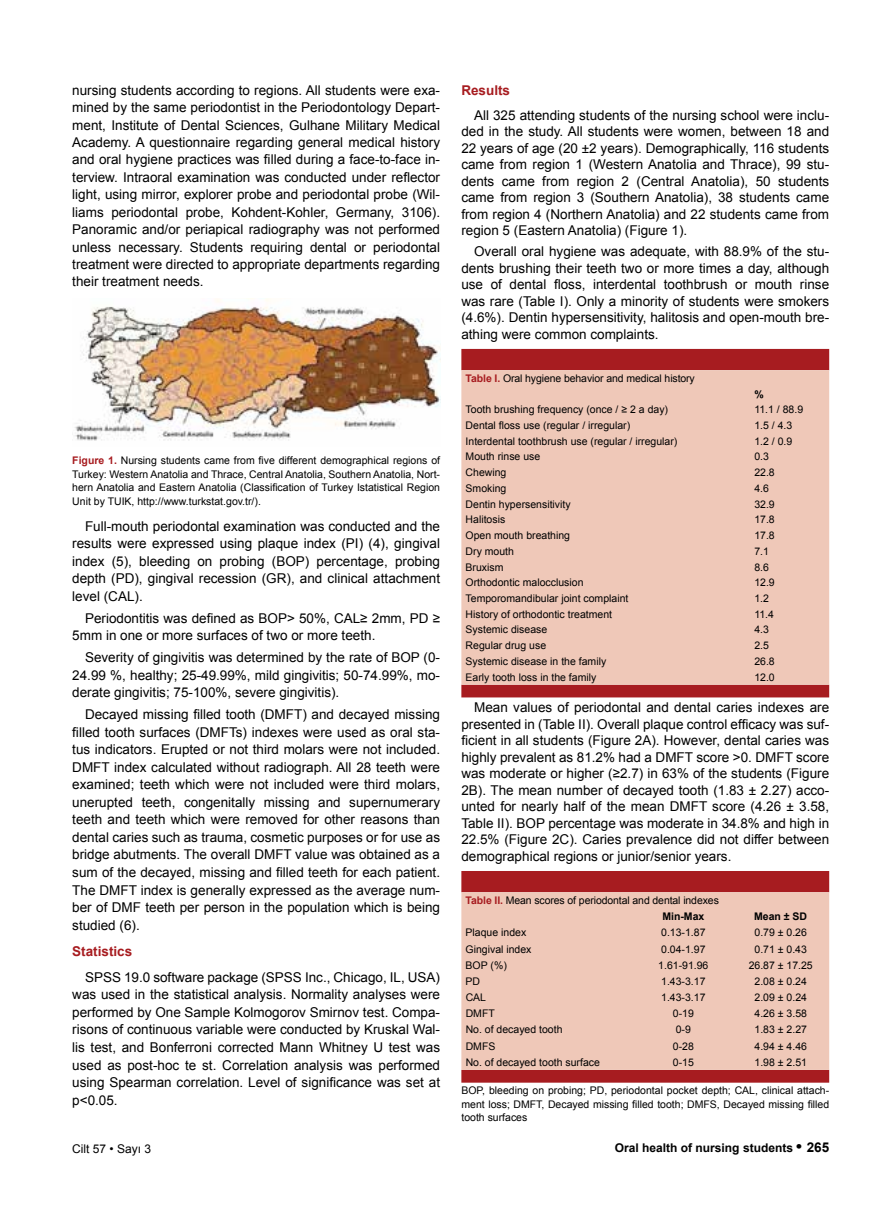
<style>
.page{position:relative;width:893px;height:1212px;background:#fff}
.page>*{position:absolute;margin:0;border:0;box-sizing:border-box;transform-origin:0 0}
.t1{font:13.5px/17.5px "Arial";color:#000;text-align:justify}
.t2{font:700 13.5px "Arial";color:#a71c20}
.t3{font:700 12px "Arial";color:#000}
.t4{font:12px "Arial";color:#000}
.t5{font:10.5px/13.5px "Arial";color:#000;text-align:justify}
.t6{font:700 10.5px "Arial";color:#000}
.s1{font-weight:700;color:#a71c20}
.s2{font-weight:700}
.s3{font-size:16.5px}
.s4{font-size:13.5px}
</style>
<div class="page">
<img style="left:74px;top:298px;width:366px;height:143px">
<div style="left:461px;top:349px;width:368px;height:348px;background:#a71c20"></div>
<div style="left:461px;top:370px;width:368px;height:315px;background:#efc8b8"></div>
<div style="left:461px;top:871px;width:368px;height:212px;background:#a71c20"></div>
<div style="left:461px;top:892px;width:368px;height:178px;background:#efc8b8"></div>
<p class="t1" style="left:72px;top:82px;width:369px">nursing students according to regions. All students were exa&shy;mined by the same periodontist in the Periodontology Depart&shy;ment, Institute of Dental Sciences, Gulhane Military Medical Academy. A questionnaire regarding general medical history and oral hygiene practices was filled during a face-to-face in&shy;terview. Intraoral examination was conducted under reflector light, using mirror, explorer probe and periodontal probe (Wil&shy;liams periodontal probe, Kohdent-Kohler, Germany, 3106).<br>Panoramic and/or periapical radiography was not performed unless necessary. Students requiring dental or periodontal treatment were directed to appropriate departments regarding their treatment needs.</p>
<p class="t5" style="left:72px;top:454px;width:369px"><span class="s1">Figure 1.</span> Nursing students came from five different demographical regions of Turkey: Western Anatolia and Thrace, Central Anatolia, Southern Anatolia, Nort&shy;hern Anatolia and Eastern Anatolia (Classification of Turkey Istatistical Region Unit by TUIK, http://www.turkstat.gov.tr/).</p>
<p class="t1" style="left:72px;top:517px;width:369px;text-indent:13px">Full-mouth periodontal examination was conducted and the results were expressed using plaque index (PI) (4), gingival index (5), bleeding on probing (BOP) percentage, probing depth (PD), gingival recession (GR), and clinical attachment level (CAL).</p>
<p class="t1" style="left:72px;top:609px;width:369px;text-indent:13px">Periodontitis was defined as BOP&gt; 50%, CAL≥ 2mm, PD ≥<br>5mm in one or more surfaces of two or more teeth.</p>
<p class="t1" style="left:72px;top:649px;width:369px;text-indent:13px">Severity of gingivitis was determined by the rate of BOP (0- 24.99 %, healthy; 25-49.99%, mild gingivitis; 50-74.99%, mo&shy;derate gingivitis; 75-100%, severe gingivitis).</p>
<p class="t1" style="left:72px;top:706px;width:369px;text-indent:13px">Decayed missing filled tooth (DMFT) and decayed missing filled tooth surfaces (DMFTs) indexes were used as oral sta&shy;tus indicators. Erupted or not third molars were not included.<br>DMFT index calculated without radiograph. All 28 teeth were examined; teeth which were not included were third molars, unerupted teeth, congenitally missing and supernumerary teeth and teeth which were removed for other reasons than dental caries such as trauma, cosmetic purposes or for use as bridge abutments. The overall DMFT value was obtained as a sum of the decayed, missing and filled teeth for each patient.<br>The DMFT index is generally expressed as the average num&shy;ber of DMF teeth per person in the population which is being studied (6).</p>
<p class="t2" style="left:72px;top:941px;width:62px">Statistics</p>
<p class="t1" style="left:72px;top:968px;width:369px;text-indent:13px">SPSS 19.0 software package (SPSS Inc., Chicago, IL, USA) was used in the statistical analysis. Normality analyses were performed by One Sample Kolmogorov Smirnov test. Compa&shy;risons of continuous variable were conducted by Kruskal Wal&shy;lis test, and Bonferroni corrected Mann Whitney U test was used as post-hoc te st. Correlation analysis was performed using Spearman correlation. Level of significance was set at p&lt;0.05.</p>
<p class="t4" style="left:72px;top:1140px;width:80px">Cilt 57 • Sayı 3</p>
<p class="t2" style="left:461px;top:81px;width:50px">Results</p>
<p class="t1" style="left:461px;top:107px;width:369px;line-height:16.5px;text-indent:13px">All 325 attending students of the nursing school were inclu&shy;ded in the study. All students were women, between 18 and 22 years of age (20 ±2 years). Demographically, 116 students came from region 1 (Western Anatolia and Thrace), 99 stu&shy;dents came from region 2 (Central Anatolia), 50 students came from region 3 (Southern Anatolia), 38 students came from region 4 (Northern Anatolia) and 22 students came from region 5 (Eastern Anatolia) (Figure 1).</p>
<p class="t1" style="left:461px;top:243px;width:369px;line-height:16.5px;text-indent:13px">Overall oral hygiene was adequate, with 88.9% of the stu&shy;dents brushing their teeth two or more times a day, although use of dental floss, interdental toothbrush or mouth rinse was rare (Table I). Only a minority of students were smokers (4.6%). Dentin hypersensitivity, halitosis and open-mouth bre&shy;athing were common complaints.</p>
<p class="t5" style="left:466px;top:371px;width:231px"><span class="s1">Table I.</span> Oral hygiene behavior and medical history</p>
<p class="t6" style="left:754px;top:386px;width:11px">%</p>
<p class="t5" style="left:466px;top:403px;width:204px">Tooth brushing frequency (once / ≥ 2 a day)</p>
<p class="t5" style="left:754px;top:403px;width:50px">11.1 / 88.9</p>
<p class="t5" style="left:466px;top:419px;width:166px">Dental floss use (regular / irregular)</p>
<p class="t5" style="left:754px;top:419px;width:39px">1.5 / 4.3</p>
<p class="t5" style="left:466px;top:434px;width:213px">Interdental toothbrush use (regular / irregular)</p>
<p class="t5" style="left:754px;top:434px;width:39px">1.2 / 0.9</p>
<p class="t5" style="left:466px;top:450px;width:76px">Mouth rinse use</p>
<p class="t5" style="left:754px;top:450px;width:16px">0.3</p>
<p class="t5" style="left:466px;top:466px;width:42px">Chewing</p>
<p class="t5" style="left:754px;top:466px;width:22px">22.8</p>
<p class="t5" style="left:466px;top:482px;width:42px">Smoking</p>
<p class="t5" style="left:754px;top:482px;width:16px">4.6</p>
<p class="t5" style="left:466px;top:497px;width:107px">Dentin hypersensitivity</p>
<p class="t5" style="left:754px;top:497px;width:22px">32.9</p>
<p class="t5" style="left:466px;top:513px;width:41px">Halitosis</p>
<p class="t5" style="left:754px;top:513px;width:22px">17.8</p>
<p class="t5" style="left:466px;top:529px;width:106px">Open mouth breathing</p>
<p class="t5" style="left:754px;top:529px;width:22px">17.8</p>
<p class="t5" style="left:466px;top:544px;width:50px">Dry mouth</p>
<p class="t5" style="left:754px;top:544px;width:16px">7.1</p>
<p class="t5" style="left:466px;top:560px;width:39px">Bruxism</p>
<p class="t5" style="left:754px;top:560px;width:16px">8.6</p>
<p class="t5" style="left:466px;top:576px;width:119px">Orthodontic malocclusion</p>
<p class="t5" style="left:754px;top:576px;width:22px">12.9</p>
<p class="t5" style="left:466px;top:592px;width:164px">Temporomandibular joint complaint</p>
<p class="t5" style="left:754px;top:592px;width:16px">1.2</p>
<p class="t5" style="left:466px;top:607px;width:148px">History of orthodontic treatment</p>
<p class="t5" style="left:754px;top:607px;width:21px">11.4</p>
<p class="t5" style="left:466px;top:623px;width:83px">Systemic disease</p>
<p class="t5" style="left:754px;top:623px;width:16px">4.3</p>
<p class="t5" style="left:466px;top:639px;width:82px">Regular drug use</p>
<p class="t5" style="left:754px;top:639px;width:16px">2.5</p>
<p class="t5" style="left:466px;top:654px;width:142px">Systemic disease in the family</p>
<p class="t5" style="left:754px;top:654px;width:22px">26.8</p>
<p class="t5" style="left:466px;top:670px;width:132px">Early tooth loss in the family</p>
<p class="t5" style="left:754px;top:670px;width:22px">12.0</p>
<p class="t1" style="left:461px;top:699px;width:369px;line-height:16.5px;text-indent:13px">Mean values of periodontal and dental caries indexes are presented in (Table II). Overall plaque control efficacy was suf&shy;ficient in all students (Figure 2A). However, dental caries was highly prevalent as 81.2% had a DMFT score &gt;0. DMFT score was moderate or higher (≥2.7) in 63% of the students (Figure 2B). The mean number of decayed tooth (1.83 ± 2.27) acco&shy;unted for nearly half of the mean DMFT score (4.26 ± 3.58, Table II). BOP percentage was moderate in 34.8% and high in 22.5% (Figure 2C). Caries prevalence did not differ between demographical regions or junior/senior years.</p>
<p class="t5" style="left:662px;top:892px;width:58px;line-height:16.2px;text-indent:-197px"><span class="s1">Table II.</span> Mean scores of periodontal and dental indexes<br><span class="s2">Min-Max</span></p>
<p class="t6" style="left:754px;top:909px;width:55px">Mean ± SD</p>
<p class="t5" style="left:466px;top:926px;width:62px">Plaque index</p>
<p class="t5" style="left:661px;top:926px;width:46px">0.13-1.87</p>
<p class="t5" style="left:754px;top:926px;width:54px">0.79 ± 0.26</p>
<p class="t5" style="left:466px;top:942px;width:67px">Gingival index</p>
<p class="t5" style="left:661px;top:942px;width:46px">0.04-1.97</p>
<p class="t5" style="left:754px;top:942px;width:54px">0.71 ± 0.43</p>
<p class="t5" style="left:466px;top:958px;width:43px">BOP (%)</p>
<p class="t5" style="left:658px;top:958px;width:52px">1.61-91.96</p>
<p class="t5" style="left:749px;top:958px;width:66px">26.87 ± 17.25</p>
<p class="t5" style="left:466px;top:974px;width:16px">PD</p>
<p class="t5" style="left:661px;top:974px;width:46px">1.43-3.17</p>
<p class="t5" style="left:754px;top:974px;width:54px">2.08 ± 0.24</p>
<p class="t5" style="left:466px;top:991px;width:22px">CAL</p>
<p class="t5" style="left:661px;top:991px;width:46px">1.43-3.17</p>
<p class="t5" style="left:754px;top:991px;width:54px">2.09 ± 0.24</p>
<p class="t5" style="left:466px;top:1007px;width:31px">DMFT</p>
<p class="t5" style="left:673px;top:1007px;width:23px">0-19</p>
<p class="t5" style="left:754px;top:1007px;width:54px">4.26 ± 3.58</p>
<p class="t5" style="left:466px;top:1023px;width:98px">No. of decayed tooth</p>
<p class="t5" style="left:676px;top:1023px;width:17px">0-9</p>
<p class="t5" style="left:754px;top:1023px;width:54px">1.83 ± 2.27</p>
<p class="t5" style="left:466px;top:1039px;width:31px">DMFS</p>
<p class="t5" style="left:673px;top:1039px;width:23px">0-28</p>
<p class="t5" style="left:754px;top:1039px;width:54px">4.94 ± 4.46</p>
<p class="t5" style="left:466px;top:1055px;width:136px">No. of decayed tooth surface</p>
<p class="t5" style="left:673px;top:1055px;width:23px">0-15</p>
<p class="t5" style="left:754px;top:1055px;width:54px">1.98 ± 2.51</p>
<p class="t5" style="left:461px;top:1084px;width:369px">BOP, bleeding on probing; PD, periodontal pocket depth; CAL, clinical attach&shy;ment loss; DMFT, Decayed missing filled tooth; DMFS, Decayed missing filled tooth surfaces</p>
<p class="t3" style="left:615px;top:1139px;width:216px">Oral health of nursing students <span class="s3">•</span> <span class="s4">265</span></p>
</div>
